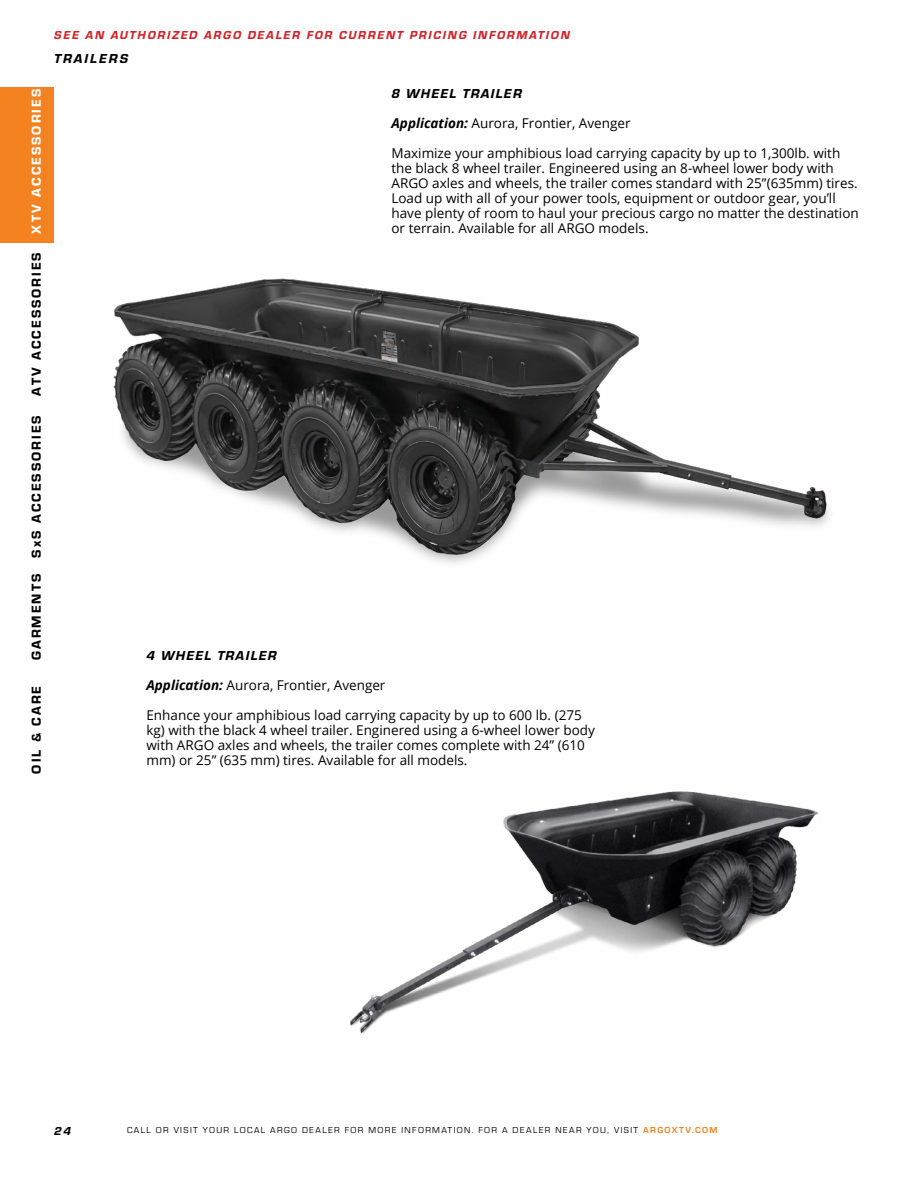
<style>
.page{position:relative;width:918px;height:1188px;background:#fff}
.page>*{position:absolute;margin:0;border:0;box-sizing:border-box;transform-origin:0 0}
.t1{font:13.5px/15px "Open Sans";color:#000}
.t2{font:13.5px "Eurostile Hea";letter-spacing:.15em;color:#000}
.t3{font:13.5px "Eurostile Hea Ita";letter-spacing:.1em;color:#000}
.t4{font:13.5px "Eurostile Hea";letter-spacing:.15em;color:#fff}
.t5{font:13.5px "Eurostile Hea Ita";letter-spacing:.15em;color:#000}
.t6{font:12px "Eurostile Hea Ita";letter-spacing:.15em;color:#d2232a}
.t7{font:12px "Eurostile Hea Ita";color:#000}
.t8{font:9px "Eurostile";letter-spacing:.15em;color:#000}
.s1{font-weight:700;font-style:italic}
.s2{font-weight:700;color:#f58220}
</style>
<div class="page">
<div style="left:0;top:87px;width:54px;height:156px;background:#f58220"></div>
<img style="left:350px;top:791px;width:468px;height:243px">
<img style="left:113px;top:278px;width:717px;height:286px">
<p class="t4" style="left:27px;top:234px;width:146px;rotate:-90deg">XTV ACCESSORIES</p>
<p class="t2" style="left:27px;top:396px;width:145px;rotate:-90deg">ATV ACCESSORIES</p>
<p class="t2" style="left:27px;top:660px;width:246px;rotate:-90deg">GARMENTS SxS ACCESSORIES</p>
<p class="t2" style="left:27px;top:774px;width:89px;rotate:-90deg">OIL &amp; CARE</p>
<p class="t6" style="left:54px;top:27px;width:517px">SEE AN AUTHORIZED ARGO DEALER FOR CURRENT PRICING INFORMATION</p>
<p class="t5" style="left:54px;top:49px;width:75px">TRAILERS</p>
<p class="t3" style="left:392px;top:84px;width:132px">8 WHEEL TRAILER</p>
<p class="t1" style="left:392px;top:115px;width:241px"><span class="s1">Application:</span> Aurora, Frontier, Avenger</p>
<p class="t1" style="left:392px;top:145px;width:469px">Maximize your amphibious load carrying capacity by up to 1,300lb. with the black 8 wheel trailer. Engineered using an 8-wheel lower body with ARGO axles and wheels, the trailer comes standard with 25”(635mm) tires.<br>Load up with all of your power tools, equipment or outdoor gear, you’ll have plenty of room to haul your precious cargo no matter the destination or terrain. Available for all ARGO models.</p>
<p class="t3" style="left:146px;top:646px;width:132px">4 WHEEL TRAILER</p>
<p class="t1" style="left:146px;top:678px;width:241px"><span class="s1">Application:</span> Aurora, Frontier, Avenger</p>
<p class="t1" style="left:146px;top:708px;width:450px">Enhance your amphibious load carrying capacity by up to 600 lb. (275 kg) with the black 4 wheel trailer. Enginered using a 6-wheel lower body with ARGO axles and wheels, the trailer comes complete with 24” (610 mm) or 25” (635 mm) tires. Available for all models.</p>
<p class="t7" style="left:54px;top:1123px;width:19px">24</p>
<p class="t8" style="left:127px;top:1124px;width:592px">CALL OR VISIT YOUR LOCAL ARGO DEALER FOR MORE INFORMATION. FOR A DEALER NEAR YOU, VISIT <span class="s2">ARGOXTV.COM</span></p>
</div>
